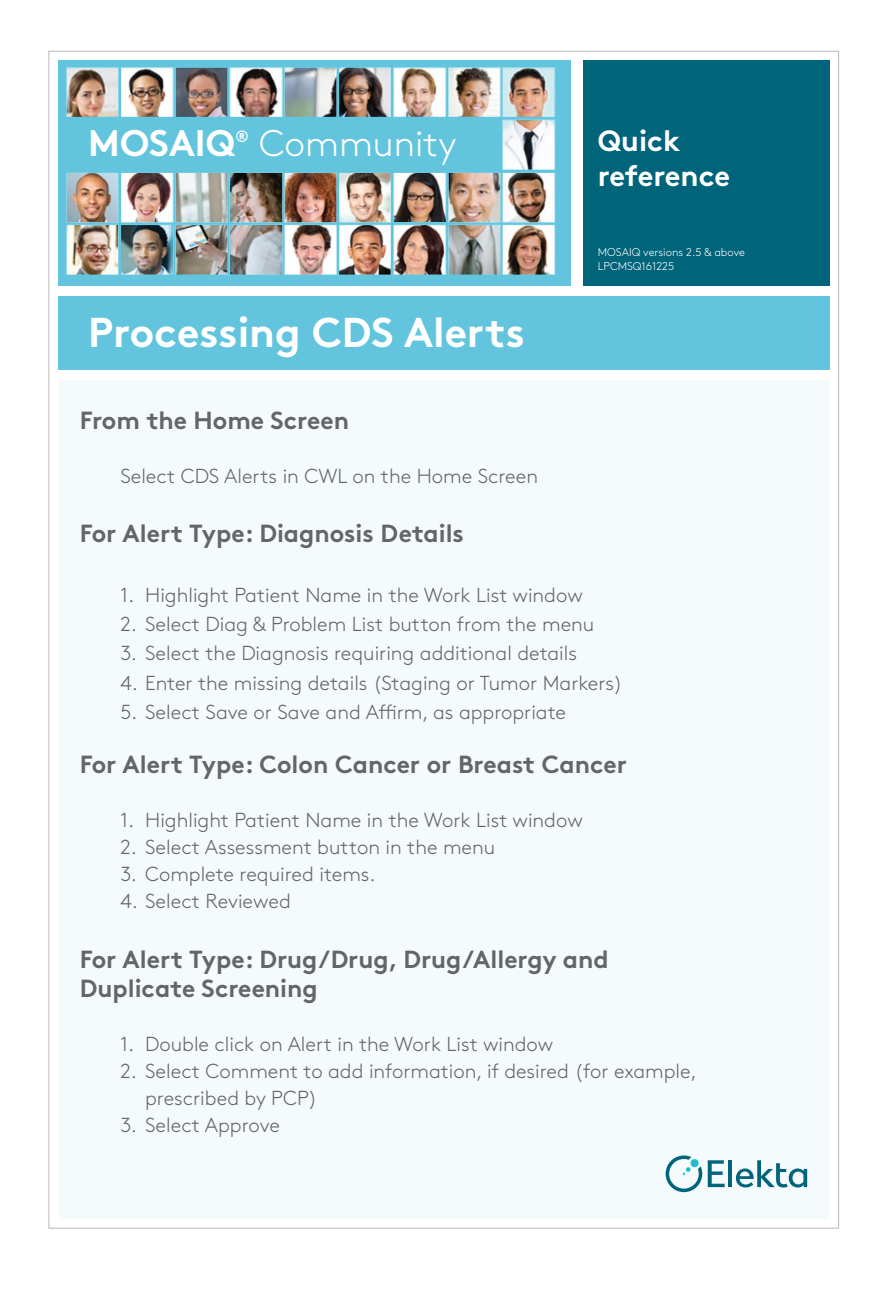
<style>
.page{position:relative;width:891px;height:1292px;background:#fff}
.page>*{position:absolute;margin:0;border:0;box-sizing:border-box;transform-origin:0 0}
.t1{font:700 41.62px "Brown Pro";color:#fff}
.t2{font:300 36.9px "Brown Pro";color:#fff}
.t3{font:700 36.9px "Brown Pro";color:#fff}
.t4{font:700 29.25px/35.1px "Brown Pro";color:#fff}
.t5{font:700 24.75px/29.7px "Brown Pro";color:#646569}
.t6{font:300 20.25px/27px "Brown Pro";color:#646569}
.t7{font:700 16.43px "Brown Pro";color:#fff}
.t8{font:300 11.25px/13.5px "Brown Pro";color:#fff}
</style>
<div class="page">
<div style="left:58px;top:296px;width:772px;height:73px;background:#62c5dd"></div>
<div style="left:58px;top:61px;width:513px;height:225px;background:#62c5dd"></div>
<div style="left:583px;top:61px;width:247px;height:225px;background:#00647b"></div>
<img style="left:66px;top:67px;width:490px;height:208px">
<div style="left:58px;top:380px;width:772px;height:838px;background:#f5fafc"></div>
<svg style="left:708px;top:1160px;width:17px;height:26px"></svg>
<hr style="left:728px;top:1160px;width:4px;height:26px;background:#00647b">
<svg style="left:736px;top:1160px;width:71px;height:27px"></svg>
<svg style="left:666px;top:1155px;width:36px;height:36px"></svg>
<svg style="left:691px;top:1158px;width:8px;height:8px"></svg>
<h2 class="t3" style="left:88px;top:114px;width:148px">MOSAIQ</h2>
<p class="t7" style="left:235px;top:123px;width:15px">®</p>
<h2 class="t2" style="left:259px;top:116px;width:199px">Community</h2>
<h3 class="t4" style="left:598px;top:120px;width:134px">Quick reference</h3>
<h1 class="t1" style="left:88px;top:299px;width:438px">Processing CDS Alerts</h1>
<p class="t5" style="left:80px;top:403px;width:271px">From the Home Screen</p>
<p class="t6" style="left:120px;top:461px;width:419px">Select CDS Alerts in CWL on the Home Screen</p>
<p class="t8" style="left:598px;top:245px;width:149px">MOSAIQ versions 2.5 &amp; above<br>LPCMSQ161225</p>
<p class="t5" style="left:80px;top:516px;width:386px">For Alert Type: Diagnosis Details</p>
<p class="t6" style="left:120px;top:580px;width:464px">1. Highlight Patient Name in the Work List window</p>
<p class="t6" style="left:120px;top:609px;width:476px">2. Select Diag &amp; Problem List button from the menu</p>
<p class="t6" style="left:120px;top:638px;width:458px">3. Select the Diagnosis requiring additional details</p>
<p class="t6" style="left:120px;top:667px;width:504px">4. Enter the missing details (Staging or Tumor Markers)</p>
<p class="t6" style="left:120px;top:697px;width:447px">5. Select Save or Save and Affirm, as appropriate</p>
<p class="t5" style="left:80px;top:746px;width:549px">For Alert Type: Colon Cancer or Breast Cancer</p>
<p class="t6" style="left:120px;top:805px;width:464px">1. Highlight Patient Name in the Work List window</p>
<p class="t6" style="left:120px;top:832px;width:376px">2. Select Assessment button in the menu</p>
<p class="t6" style="left:120px;top:859px;width:257px">3. Complete required items.</p>
<p class="t6" style="left:120px;top:886px;width:172px">4. Select Reviewed</p>
<p class="t5" style="left:80px;top:941px;width:530px">For Alert Type: Drug/Drug, Drug/Allergy and<br>Duplicate Screening</p>
<p class="t6" style="left:120px;top:1029px;width:434px">1. Double click on Alert in the Work List window</p>
<p class="t6" style="left:145px;top:1056px;width:553px;text-indent:-25px">2. Select Comment to add information, if desired (for example, prescribed by PCP)</p>
<p class="t6" style="left:120px;top:1110px;width:161px">3. Select Approve</p>
</div>
